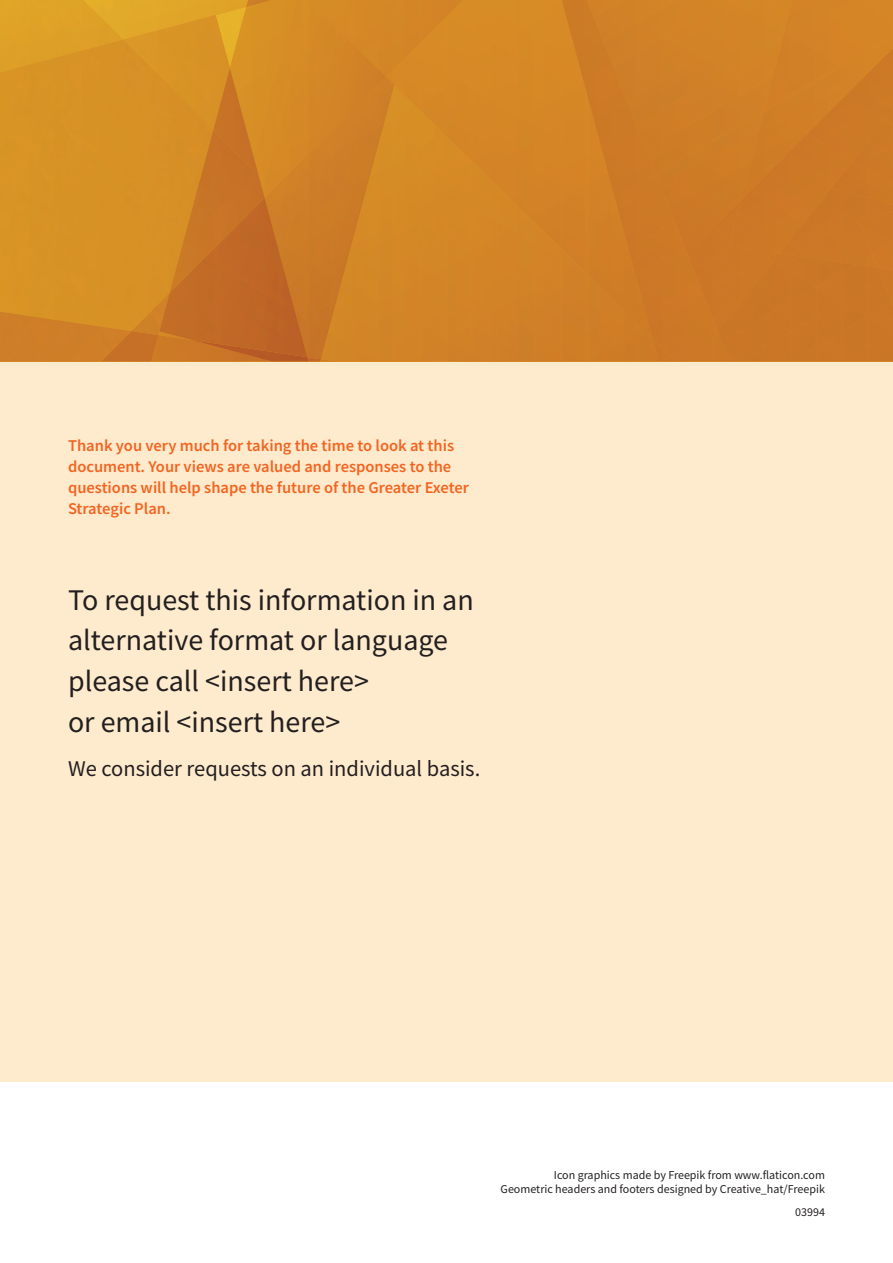
<style>
.page{position:relative;width:893px;height:1263px;background:#fff}
.page>*{position:absolute;margin:0;border:0;box-sizing:border-box;transform-origin:0 0}
.t1{font:30px/40.5px "Source Sans Pro";color:#231f20}
.t2{font:22.5px "Source Sans Pro";color:#231f20}
.t3{font:600 16.5px/21px "Source Sans Pro";color:#f36421}
.t4{font:12px/14.4px "Source Sans Pro";color:#231f20;text-align:right}
</style>
<div class="page">
<div style="left:0;top:361px;width:893px;height:721px;background:#feebcd"></div>
<div style="left:792px;top:0;width:101px;height:48px;background:#d58426"></div>
<div style="left:792px;top:48px;width:101px;height:140px;background:#d17f26"></div>
<div style="left:394px;top:0;width:168px;height:85px;background:#d78a26"></div>
<img style="left:562px;top:0;width:132px;height:361px">
<div style="left:587px;top:0;width:205px;height:254px;background:#d07f27"></div>
<div style="left:687px;top:200px;width:92px;height:131px;background:#cb7826"></div>
<div style="left:386px;top:0;width:77px;height:77px;background:#d58926"></div>
<img style="left:123px;top:0;width:107px;height:15px">
<div style="left:0;top:0;width:123px;height:40px;background:#dfa327"></div>
<img style="left:308px;top:359px;width:12px;height:2px">
<div style="left:273px;top:77px;width:121px;height:282px;background:#ca7a27"></div>
<img style="left:216px;top:7px;width:14px;height:8px">
<img style="left:230px;top:0;width:156px;height:190px">
<img style="left:265px;top:176px;width:8px;height:22px">
<img style="left:132px;top:335px;width:19px;height:26px">
<img style="left:132px;top:331px;width:26px;height:4px">
<img style="left:151px;top:335px;width:41px;height:26px">
<img style="left:192px;top:340px;width:116px;height:21px">
<img style="left:159px;top:198px;width:148px;height:159px">
<img style="left:123px;top:15px;width:107px;height:53px">
<img style="left:213px;top:68px;width:46px;height:62px">
<img style="left:0;top:331px;width:132px;height:30px">
<img style="left:0;top:40px;width:213px;height:291px">
<img style="left:170px;top:130px;width:95px;height:163px">
<div style="left:831px;top:110px;width:62px;height:78px;background:#cd7926"></div>
<div style="left:779px;top:188px;width:114px;height:65px;background:#cb7827"></div>
<img style="left:321px;top:85px;width:338px;height:276px">
<img style="left:694px;top:331px;width:24px;height:30px">
<img style="left:652px;top:337px;width:25px;height:24px">
<div style="left:718px;top:253px;width:175px;height:108px;background:#cb7627"></div>
<p class="t3" style="left:68px;top:435px;width:402px">Thank you very much for taking the time to look at this document. Your views are valued and responses to the questions will help shape the future of the Greater Exeter Strategic Plan.</p>
<h1 class="t1" style="left:68px;top:580px;width:407px">To request this information in an alternative format or language please call &lt;insert here&gt;<br>or email &lt;insert here&gt;</h1>
<h2 class="t2" style="left:68px;top:754px;width:414px">We consider requests on an individual basis.</h2>
<p class="t4" style="left:501px;top:1168px;width:326px">Icon graphics made by Freepik from www.flaticon.com<br>Geometric headers and footers designed by Creative_hat/Freepik</p>
<p class="t4" style="left:795px;top:1205px;width:31px">03994</p>
</div>
